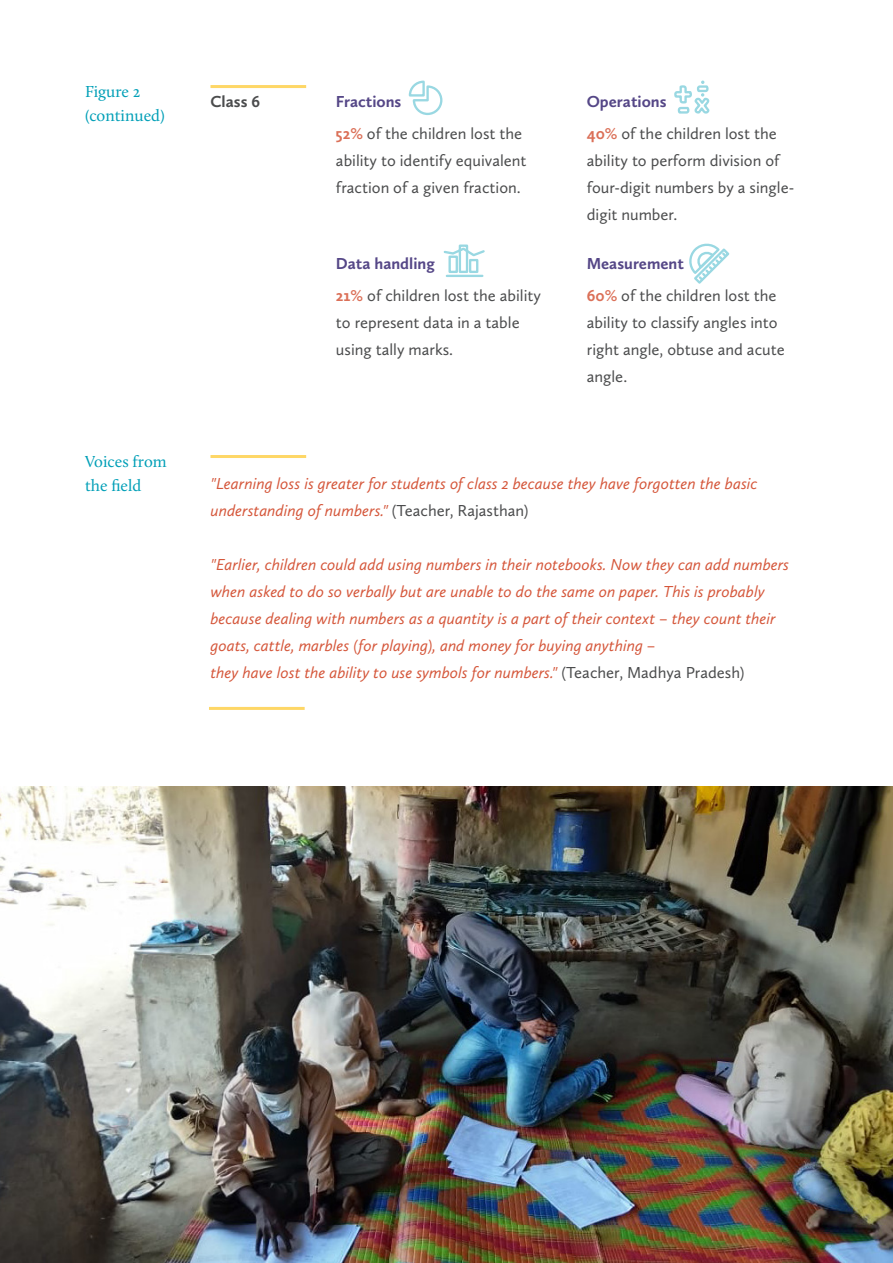
<style>
.page{position:relative;width:893px;height:1263px;background:#fff}
.page>*{position:absolute;margin:0;border:0;box-sizing:border-box;transform-origin:0 0}
.t1{font:italic 16.5px/27px "Calluna Sans";color:#d5573b}
.t2{font:16.5px/27px "Calluna Sans";color:#4b4c4d}
.t3{font:700 16.5px "Calluna Sans";color:#554787}
.t4{font:16.5px/24px "Calluna";color:#009fb7}
.t5{font:700 16.5px "Calluna Sans";color:#4b4c4d}
.s1{font-weight:700;color:#db7058}
.s2{font-style:normal;color:#4b4c4d}
</style>
<div class="page">
<hr style="left:210px;top:85px;width:96px;height:3px;background:#fed766">
<hr style="left:210px;top:455px;width:96px;height:3px;background:#fed766">
<hr style="left:209px;top:707px;width:96px;height:3px;background:#fed766">
<svg style="left:674px;top:81px;width:36px;height:33px"></svg>
<svg style="left:408px;top:80px;width:35px;height:35px"></svg>
<svg style="left:443px;top:244px;width:42px;height:33px"></svg>
<img style="left:0;top:787px;width:893px;height:476px">
<svg style="left:689px;top:243px;width:41px;height:41px"></svg>
<p class="t4" style="left:85px;top:80px;width:81px">Figure 2 (continued)</p>
<p class="t3" style="left:336px;top:91px;width:67px">Fractions</p>
<p class="t2" style="left:336px;top:120px;width:192px"><span class="s1">52%</span> of the children lost the ability to identify equivalent fraction of a given fraction.</p>
<p class="t5" style="left:210px;top:91px;width:51px">Class 6</p>
<p class="t3" style="left:336px;top:253px;width:100px">Data handling</p>
<p class="t2" style="left:336px;top:282px;width:207px"><span class="s1">21%</span> of children lost the ability to represent data in a table using tally marks.</p>
<p class="t3" style="left:587px;top:91px;width:81px">Operations</p>
<p class="t2" style="left:587px;top:120px;width:209px"><span class="s1">40%</span> of the children lost the ability to perform division of four-digit numbers by a single&shy;digit number.</p>
<p class="t3" style="left:587px;top:253px;width:99px">Measurement</p>
<p class="t2" style="left:587px;top:282px;width:199px"><span class="s1">60%</span> of the children lost the ability to classify angles into right angle, obtuse and acute angle.</p>
<p class="t4" style="left:85px;top:450px;width:83px">Voices from the field</p>
<p class="t1" style="left:210px;top:470px;width:549px">"Learning loss is greater for students of class 2 because they have forgotten the basic understanding of numbers." <span class="s2">(Teacher, Rajasthan)</span></p>
<p class="t1" style="left:210px;top:551px;width:580px">"Earlier, children could add using numbers in their notebooks. Now they can add numbers when asked to do so verbally but are unable to do the same on paper. This is probably because dealing with numbers as a quantity is a part of their context – they count their goats, cattle, marbles (for playing), and money for buying anything –<br>they have lost the ability to use symbols for numbers." <span class="s2">(Teacher, Madhya Pradesh)</span></p>
</div>
